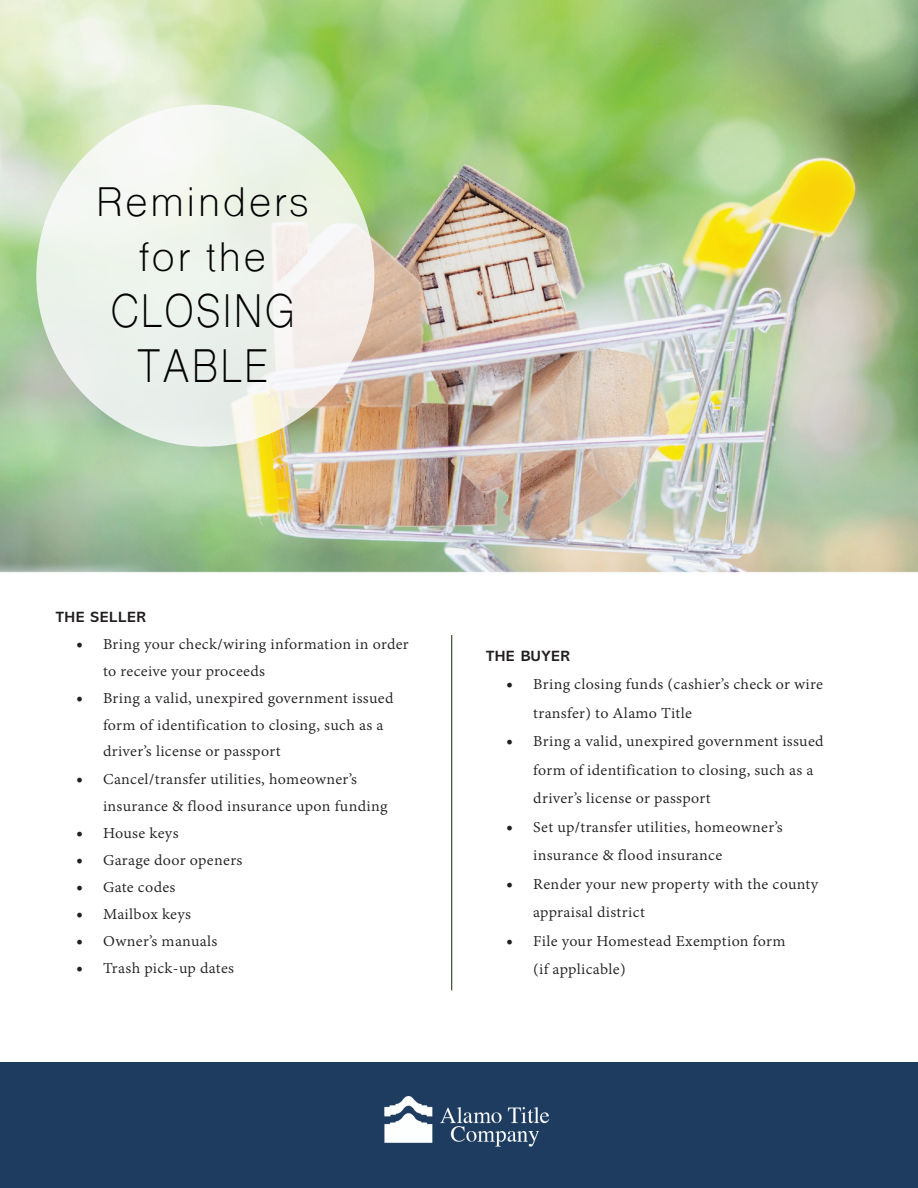
<style>
.page{position:relative;width:918px;height:1188px;background:#fff}
.page>*{position:absolute;margin:0;border:0;box-sizing:border-box;transform-origin:0 0}
.t1{font:44.4px/55.5px "Shree Dev 0714";letter-spacing:.08em;color:#000;text-align:center;scale:.88 1}
.t2{font:39px/55.5px "Shree Dev 0714";letter-spacing:.08em;color:#000;text-align:center}
.t3{font:16.5px/28.5px "Adobe Bengali";letter-spacing:.02em;color:#231f20;scale:1.04 1}
.t4{font:700 15px "Abadi MT Pro";letter-spacing:.03em;color:#231f20;scale:1.04 1}
.s1{font-family:"Minion Pro";font-size:18px}
</style>
<div class="page">
<img style="left:0;top:0;width:918px;height:573px">
<hr style="left:451px;top:635px;width:1px;height:355px;background:#192412">
<div style="left:36px;top:105px;width:338px;height:342px;background:#eef3ec;border-radius:50%"></div>
<div style="left:0;top:1063px;width:918px;height:125px;background:#1e3c5f"></div>
<img style="left:384px;top:1096px;width:166px;height:51px">
<h2 class="t2" style="left:97px;top:179px;width:213px">Reminders for the</h2>
<h1 class="t1" style="left:111px;top:288px;width:209px">CLOSING<br>TABLE</h1>
<p class="t4" style="left:56px;top:608px;width:88px">THE SELLER</p>
<p class="t3" style="left:103px;top:631px;width:296px;line-height:27px;text-indent:-27px"><span class="s1">•</span> Bring your check/wiring information in order to receive your proceeds</p>
<p class="t3" style="left:103px;top:685px;width:281px;line-height:27px;text-indent:-27px"><span class="s1">•</span> Bring a valid, unexpired government issued form of identification to closing, such as a driver’s license or passport</p>
<p class="t3" style="left:103px;top:766px;width:275px;line-height:27px;text-indent:-27px"><span class="s1">•</span> Cancel/transfer utilities, homeowner’s insurance &amp; flood insurance upon funding</p>
<p class="t3" style="left:76px;top:819px;width:100px"><span class="s1">•</span> House keys</p>
<p class="t3" style="left:76px;top:846px;width:161px"><span class="s1">•</span> Garage door openers</p>
<p class="t3" style="left:76px;top:873px;width:97px"><span class="s1">•</span> Gate codes</p>
<p class="t3" style="left:76px;top:900px;width:112px"><span class="s1">•</span> Mailbox keys</p>
<p class="t3" style="left:76px;top:927px;width:137px"><span class="s1">•</span> Owner’s manuals</p>
<p class="t3" style="left:76px;top:954px;width:154px"><span class="s1">•</span> Trash pick-up dates</p>
<p class="t4" style="left:486px;top:647px;width:82px">THE BUYER</p>
<p class="t3" style="left:533px;top:671px;width:280px;text-indent:-27px"><span class="s1">•</span> Bring closing funds (cashier’s check or wire transfer) to Alamo Title</p>
<p class="t3" style="left:533px;top:728px;width:281px;text-indent:-27px"><span class="s1">•</span> Bring a valid, unexpired government issued form of identification to closing, such as a driver’s license or passport</p>
<p class="t3" style="left:533px;top:813px;width:241px;text-indent:-27px"><span class="s1">•</span> Set up/transfer utilities, homeowner’s insurance &amp; flood insurance</p>
<p class="t3" style="left:533px;top:870px;width:275px;text-indent:-27px"><span class="s1">•</span> Render your new property with the county appraisal district</p>
<p class="t3" style="left:533px;top:927px;width:244px;text-indent:-27px"><span class="s1">•</span> File your Homestead Exemption form (if applicable)</p>
</div>
